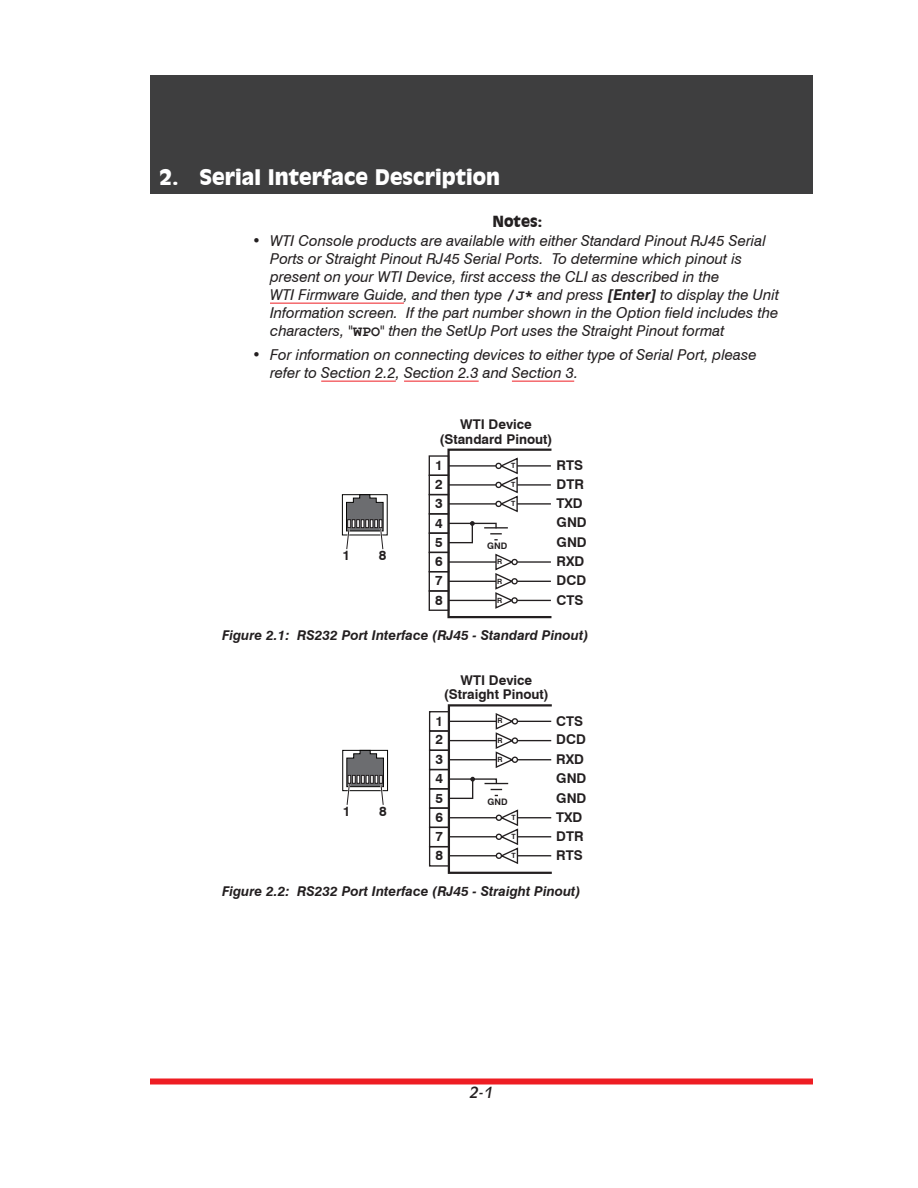
<style>
.page{position:relative;width:918px;height:1188px;background:#fff}
.page>*{position:absolute;margin:0;border:0;box-sizing:border-box;transform-origin:0 0}
.t1{font:900 21px "Incised 901 BT";color:#fff}
.t2{font:italic 15px/18px "Swiss 721 BT";color:#231f20}
.t3{font:900 15px "Incised 901 BT";color:#231f20}
.t4{font:italic 15px "Incised 901 BT";color:#231f20}
.t5{font:700 13.5px/19.2px "Swiss 721 BT";color:#231f20;text-align:justify}
.t6{font:italic 700 13.5px "Swiss 721 BT";color:#231f20}
.t7{font:700 9px "Swiss 721 BT";color:#231f20}
.t8{font:700 7.2px "Swiss 721 BT";color:#231f20}
.s1{font-family:"Courier New";font-weight:700;font-style:normal}
.s2{font-weight:700}
</style>
<div class="page">
<div style="left:150px;top:1078px;width:663px;height:6px;background:#ee1d23"></div>
<div style="left:150px;top:75px;width:663px;height:119px;background:#3e3e3f"></div>
<hr style="left:270px;top:303px;width:134px;height:1px;background:#ee1d23">
<hr style="left:321px;top:381px;width:75px;height:1px;background:#ee1d23">
<hr style="left:404px;top:381px;width:75px;height:1px;background:#ee1d23">
<hr style="left:512px;top:381px;width:62px;height:1px;background:#ee1d23">
<div style="left:342px;top:494px;width:46px;height:41px;border:1px solid #050504"></div>
<svg style="left:345px;top:494px;width:40px;height:56px"></svg>
<div style="left:429px;top:455px;width:20px;height:21px;border:1px solid #231f20"></div>
<div style="left:429px;top:475px;width:20px;height:20px;border:1px solid #231f20"></div>
<div style="left:429px;top:494px;width:20px;height:21px;border:1px solid #231f20"></div>
<div style="left:429px;top:513px;width:20px;height:21px;border:1px solid #231f20"></div>
<div style="left:429px;top:532px;width:20px;height:21px;border:1px solid #231f20"></div>
<div style="left:429px;top:552px;width:20px;height:20px;border:1px solid #231f20"></div>
<div style="left:429px;top:571px;width:20px;height:21px;border:1px solid #231f20"></div>
<div style="left:429px;top:590px;width:20px;height:21px;border:1px solid #231f20"></div>
<hr style="left:449px;top:600px;width:102px;height:1px;background:#231f20">
<hr style="left:449px;top:561px;width:102px;height:2px;background:#231f20">
<hr style="left:449px;top:581px;width:102px;height:1px;background:#231f20">
<svg style="left:495px;top:553px;width:24px;height:56px"></svg>
<hr style="left:449px;top:465px;width:102px;height:2px;background:#231f20">
<hr style="left:449px;top:484px;width:102px;height:2px;background:#231f20">
<hr style="left:449px;top:503px;width:102px;height:2px;background:#231f20">
<svg style="left:494px;top:457px;width:24px;height:56px"></svg>
<hr style="left:484px;top:527px;width:24px;height:2px;background:#231f20">
<div style="left:447px;top:449px;width:106px;height:169px;border:2px solid #231f20"></div>
<svg style="left:447px;top:521px;width:55px;height:23px"></svg>
<div style="left:342px;top:750px;width:46px;height:41px;border:1px solid #050504"></div>
<svg style="left:345px;top:750px;width:40px;height:55px"></svg>
<div style="left:429px;top:711px;width:21px;height:21px;border:1px solid #231f20"></div>
<div style="left:429px;top:730px;width:21px;height:21px;border:1px solid #231f20"></div>
<div style="left:429px;top:750px;width:21px;height:20px;border:1px solid #231f20"></div>
<div style="left:429px;top:769px;width:21px;height:20px;border:1px solid #231f20"></div>
<div style="left:429px;top:788px;width:21px;height:21px;border:1px solid #231f20"></div>
<div style="left:429px;top:807px;width:21px;height:21px;border:1px solid #231f20"></div>
<div style="left:429px;top:827px;width:21px;height:20px;border:1px solid #231f20"></div>
<div style="left:429px;top:846px;width:21px;height:21px;border:1px solid #231f20"></div>
<hr style="left:449px;top:759px;width:102px;height:1px;background:#231f20">
<hr style="left:449px;top:721px;width:102px;height:1px;background:#231f20">
<hr style="left:449px;top:740px;width:102px;height:1px;background:#231f20">
<svg style="left:495px;top:713px;width:25px;height:55px"></svg>
<hr style="left:449px;top:817px;width:102px;height:1px;background:#231f20">
<hr style="left:449px;top:836px;width:102px;height:1px;background:#231f20">
<hr style="left:449px;top:855px;width:102px;height:1px;background:#231f20">
<svg style="left:494px;top:809px;width:25px;height:55px"></svg>
<div style="left:448px;top:704px;width:105px;height:170px;border:2px solid #231f20"></div>
<svg style="left:448px;top:777px;width:60px;height:23px"></svg>
<h1 class="t1" style="left:159px;top:164px;width:343px">2. Serial Interface Description</h1>
<p class="t3" style="left:492px;top:212px;width:52px">Notes:</p>
<p class="t2" style="left:270px;top:232px;width:511px;text-indent:-18px">• WTI Console products are available with either Standard Pinout RJ45 Serial Ports or Straight Pinout RJ45 Serial Ports. To determine which pinout is present on your WTI Device, first access the CLI as described in the<br>WTI Firmware Guide, and then type <span class="s1">/J*</span> and press <span class="s2">[Enter]</span> to display the Unit Information screen. If the part number shown in the Option field includes the characters, "<span class="s1">WPO</span>" then the SetUp Port uses the Straight Pinout format</p>
<p class="t2" style="left:270px;top:346px;width:488px;text-indent:-18px">• For information on connecting devices to either type of Serial Port, please refer to Section 2.2, Section 2.3 and Section 3.</p>
<p class="t5" style="left:342px;top:545px;width:9px">1</p>
<p class="t5" style="left:379px;top:545px;width:9px">8</p>
<p class="t5" style="left:440px;top:417px;width:115px;line-height:14.4px;text-align:center">WTI Device (Standard Pinout)</p>
<p class="t5" style="left:435px;top:456px;width:9px">1<br>2<br>3<br>4<br>5<br>6<br>7<br>8</p>
<p class="t5" style="left:557px;top:456px;width:29px">RTS DTR TXD</p>
<p class="t8" style="left:511px;top:461px;width:6px">T</p>
<p class="t8" style="left:511px;top:481px;width:6px">T</p>
<p class="t8" style="left:511px;top:500px;width:6px">T</p>
<p class="t5" style="left:557px;top:513px;width:32px">GND<br>GND</p>
<p class="t7" style="left:487px;top:540px;width:22px">GND</p>
<p class="t5" style="left:557px;top:552px;width:31px;text-align:left">RXD<br>DCD<br>CTS</p>
<p class="t8" style="left:497px;top:557px;width:7px">R</p>
<p class="t8" style="left:497px;top:577px;width:7px">R</p>
<p class="t8" style="left:497px;top:596px;width:7px">R</p>
<p class="t6" style="left:222px;top:627px;width:368px">Figure 2.1: RS232 Port Interface (RJ45 - Standard Pinout)</p>
<p class="t5" style="left:343px;top:801px;width:9px">1</p>
<p class="t5" style="left:379px;top:801px;width:9px">8</p>
<p class="t5" style="left:444px;top:673px;width:107px;line-height:14.4px;text-align:center">WTI Device (Straight Pinout)</p>
<p class="t5" style="left:435px;top:711px;width:9px">1<br>2<br>3<br>4<br>5<br>6<br>7<br>8</p>
<p class="t8" style="left:497px;top:716px;width:7px">R</p>
<p class="t8" style="left:497px;top:736px;width:7px">R</p>
<p class="t8" style="left:497px;top:755px;width:7px">R</p>
<p class="t7" style="left:487px;top:796px;width:22px">GND</p>
<p class="t8" style="left:512px;top:813px;width:6px">T</p>
<p class="t8" style="left:512px;top:832px;width:6px">T</p>
<p class="t8" style="left:512px;top:851px;width:6px">T</p>
<p class="t5" style="left:556px;top:711px;width:28px">CTS</p>
<p class="t5" style="left:556px;top:730px;width:31px">DCD</p>
<p class="t5" style="left:556px;top:749px;width:29px">RXD</p>
<p class="t5" style="left:556px;top:769px;width:32px">GND<br>GND</p>
<p class="t5" style="left:556px;top:807px;width:28px">TXD</p>
<p class="t5" style="left:556px;top:827px;width:29px">DTR</p>
<p class="t5" style="left:556px;top:846px;width:28px">RTS</p>
<p class="t6" style="left:222px;top:883px;width:360px">Figure 2.2: RS232 Port Interface (RJ45 - Straight Pinout)</p>
<p class="t4" style="left:470px;top:1084px;width:24px">2-1</p>
</div>
